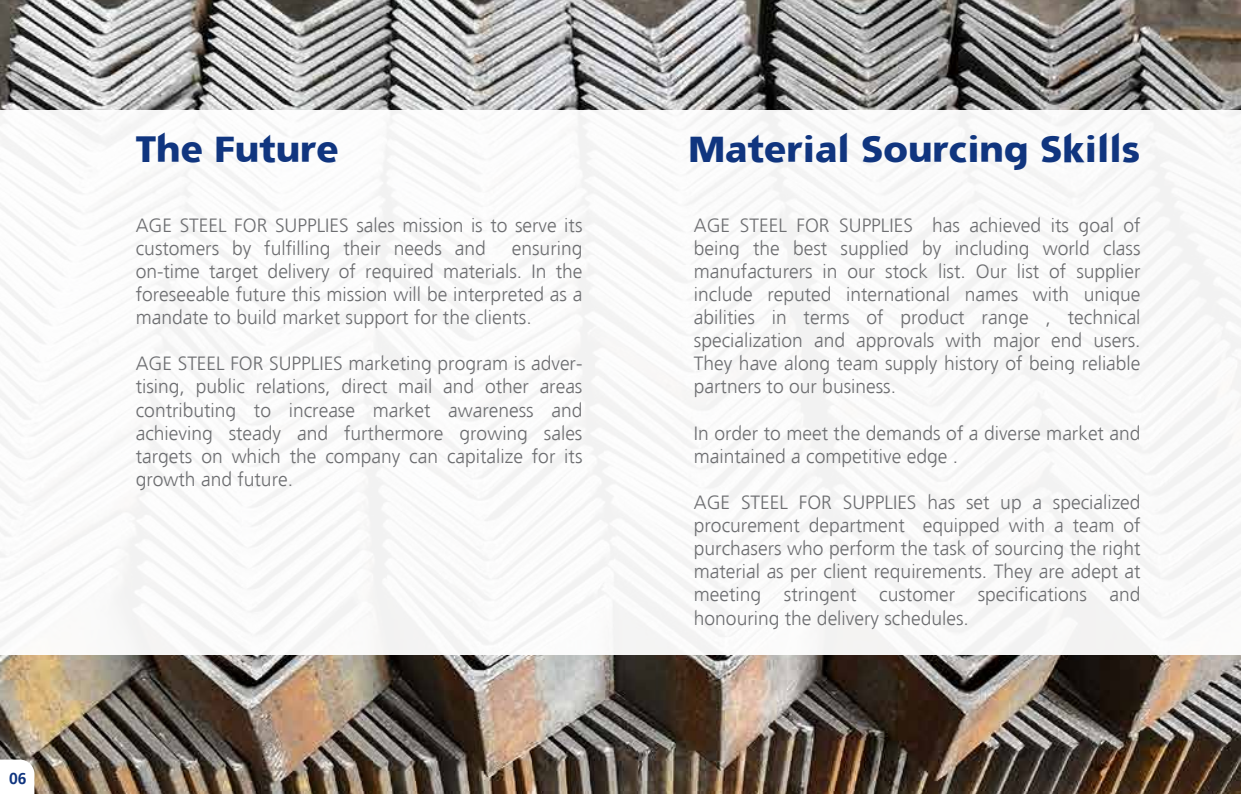
<style>
.page{position:relative;width:1241px;height:794px;background:#fff}
.page>*{position:absolute;margin:0;border:0;box-sizing:border-box;transform-origin:0 0}
.t1{font:900 36.75px "Freeway";color:#10357f}
.t2{font:300 19.25px/23.1px "Freeway";color:#6d6e71;text-align:justify}
.t3{font:15.75px "Freeway Demi";color:#10357f}
</style>
<div class="page">
<img style="left:0;top:0;width:1240px;height:794px">
<div style="left:0;top:110px;width:1240px;height:544px;background:#fff"></div>
<svg style="left:0;top:759px;width:34px;height:35px"></svg>
<p class="t3" style="left:9px;top:769px;width:19px">06</p>
<h1 class="t1" style="left:136px;top:127px;width:205px">The Future</h1>
<h1 class="t1" style="left:688px;top:127px;width:453px">Material Sourcing Skills</h1>
<p class="t2" style="left:136px;top:213px;width:448px">AGE STEEL FOR SUPPLIES sales mission is to serve its customers by fulfilling their needs and</p>
<p class="t2" style="left:136px;top:237px;width:448px;text-indent:376px">ensuring on-time target delivery of required materials. In the foreseeable future this mission will be interpreted as a mandate to build market support for the clients.</p>
<p class="t2" style="left:136px;top:352px;width:448px">AGE STEEL FOR SUPPLIES marketing program is adver&shy;tising, public relations, direct mail and other areas contributing to increase market awareness and achieving steady and furthermore growing sales targets on which the company can capitalize for its growth and future.</p>
<p class="t2" style="left:693px;top:213px;width:448px">AGE STEEL FOR SUPPLIES has achieved its goal of being the best supplied by including world class manufacturers in our stock list. Our list of supplier include reputed international names with unique abilities in terms of product range , technical specialization and approvals with major end users.<br>They have along team supply history of being reliable partners to our business.</p>
<p class="t2" style="left:693px;top:421px;width:448px">In order to meet the demands of a diverse market and maintained a competitive edge .</p>
<p class="t2" style="left:693px;top:491px;width:448px">AGE STEEL FOR SUPPLIES has set up a specialized procurement department equipped with a team of purchasers who perform the task of sourcing the right material as per client requirements. They are adept at meeting stringent customer specifications and honouring the delivery schedules.</p>
</div>
